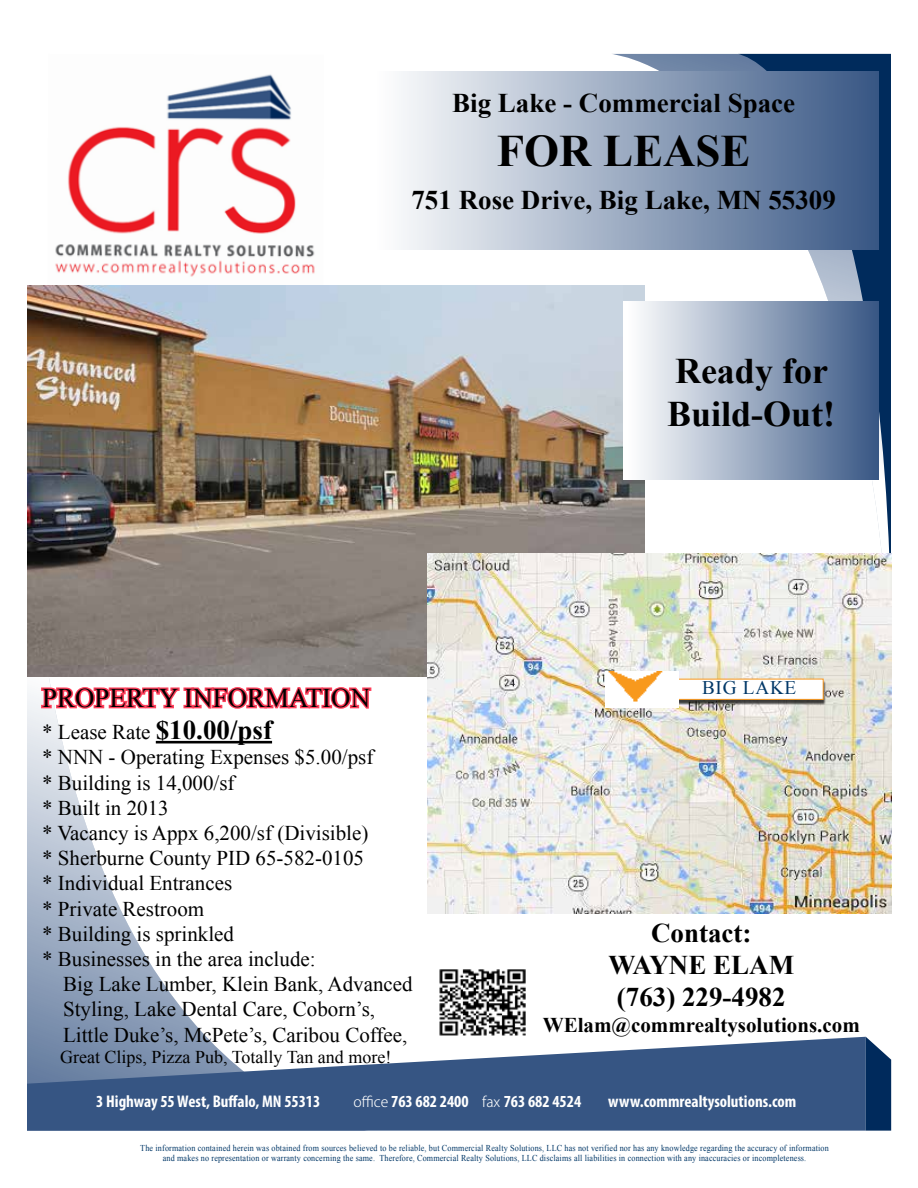
<style>
.page{position:relative;width:918px;height:1188px;background:#fff}
.page>*{position:absolute;margin:0;border:0;box-sizing:border-box;transform-origin:0 0}
.t1{font:700 45px "Times New Roman";color:#000}
.t2{font:700 36px/43.2px "Times New Roman";color:#000}
.t3{font:700 27px/32.4px "Times New Roman";color:#000;text-align:center}
.t4{font:27px "Times New Roman";color:#000}
.t5{font:21px/25.2px "Times New Roman";color:#000}
.t6{font:700 21px "Times New Roman";color:#000}
.t7{font:19.2px "Times New Roman";letter-spacing:.04em;color:#003767}
.t8{font:18px "Times New Roman";color:#000}
.t9{font:700 condensed 16.95px "Myriad Pro";color:#fff}
.t10{font:9px/10.5px "Times New Roman";letter-spacing:.02em;color:#003767;text-align:center;scale:.9 1}
.s1{font-weight:700;font-size:27px}
.s2{font-family:"Koz Go Pro";font-weight:300;font-stretch:normal;font-size:14.1px}
</style>
<div class="page">
<svg style="left:611px;top:54px;width:127px;height:500px"></svg>
<svg style="left:738px;top:54px;width:153px;height:500px"></svg>
<svg style="left:27px;top:676px;width:342px;height:361px"></svg>
<svg style="left:27px;top:1037px;width:839px;height:94px;background:#5a7399"></svg>
<svg style="left:866px;top:1037px;width:25px;height:94px;background:#1f4470"></svg>
<img style="left:55px;top:74px;width:260px;height:203px">
<div style="left:369px;top:71px;width:510px;height:178px;background:linear-gradient(to right,#fff,#385684)"></div>
<hr style="left:156px;top:741px;width:116px;height:2px;background:#000">
<svg style="left:40px;top:678px;width:332px;height:33px"></svg>
<img style="left:439px;top:969px;width:87px;height:67px">
<img style="left:27px;top:285px;width:618px;height:391px">
<img style="left:428px;top:554px;width:463px;height:360px">
<div style="left:624px;top:301px;width:255px;height:179px;background:linear-gradient(to right,#fff,#385684)"></div>
<div style="left:649px;top:680px;width:177px;height:25px;background:#000;opacity:.75"></div>
<svg style="left:678px;top:678px;width:146px;height:22px"></svg>
<img style="left:605px;top:672px;width:73px;height:36px">
<h3 class="t3" style="left:452px;top:86px;width:344px">Big Lake - Commercial Space</h3>
<h1 class="t1" style="left:497px;top:120px;width:255px">FOR LEASE</h1>
<h3 class="t3" style="left:411px;top:183px;width:426px">751 Rose Drive, Big Lake, MN 55309</h3>
<h3 class="t4" style="left:42px;top:680px;width:330px">PROPERTY INFORMATION</h3>
<p class="t5" style="left:42px;top:719px;width:333px">* Lease Rate <span class="s1">$10.00/psf<br></span>* NNN - Operating Expenses $5.00/psf * Building is 14,000/sf<br>* Built in 2013<br>* Vacancy is Appx 6,200/sf (Divisible) * Sherburne County PID 65-582-0105 * Individual Entrances<br>* Private Restroom<br>* Building is sprinkled<br>* Businesses in the area include:</p>
<h3 class="t5" style="left:63px;top:971px;width:351px">Big Lake Lumber, Klein Bank, Advanced<br>Styling, Lake Dental Care, Coborn’s,<br>Little Duke’s, McPete’s, Caribou Coffee,</h3>
<h3 class="t8" style="left:60px;top:1045px;width:333px">Great Clips, Pizza Pub, Totally Tan and more!</h3>
<h2 class="t2" style="left:667px;top:349px;width:170px">Ready for<br>Build-Out!</h2>
<h3 class="t7" style="left:702px;top:675px;width:96px">BIG LAKE</h3>
<h3 class="t3" style="left:608px;top:916px;width:187px">Contact:<br>WAYNE ELAM (763) 229-4982</h3>
<h3 class="t6" style="left:543px;top:1010px;width:319px">WElam@commrealtysolutions.com</h3>
<h3 class="t9" style="left:96px;top:1091px;width:226px">3 Highway 55 West, Buffalo, MN 55313</h3>
<h3 class="t9" style="left:353px;top:1091px;width:229px"><span class="s2">office</span> 763 682 2400 <span class="s2">fax</span> 763 682 4524</h3>
<h3 class="t9" style="left:608px;top:1091px;width:190px">www.commrealtysolutions.com</h3>
<p class="t10" style="left:140px;top:1142px;width:767px">The information contained herein was obtained from sources believed to be reliable, but Commercial Realty Solutions, LLC has not verified nor has any knowledge regarding the accuracy of information and makes no representation or warranty concerning the same. Therefore, Commercial Realty Solutions, LLC disclaims all liabilities in connection with any inaccuracies or incompleteness.</p>
</div>
